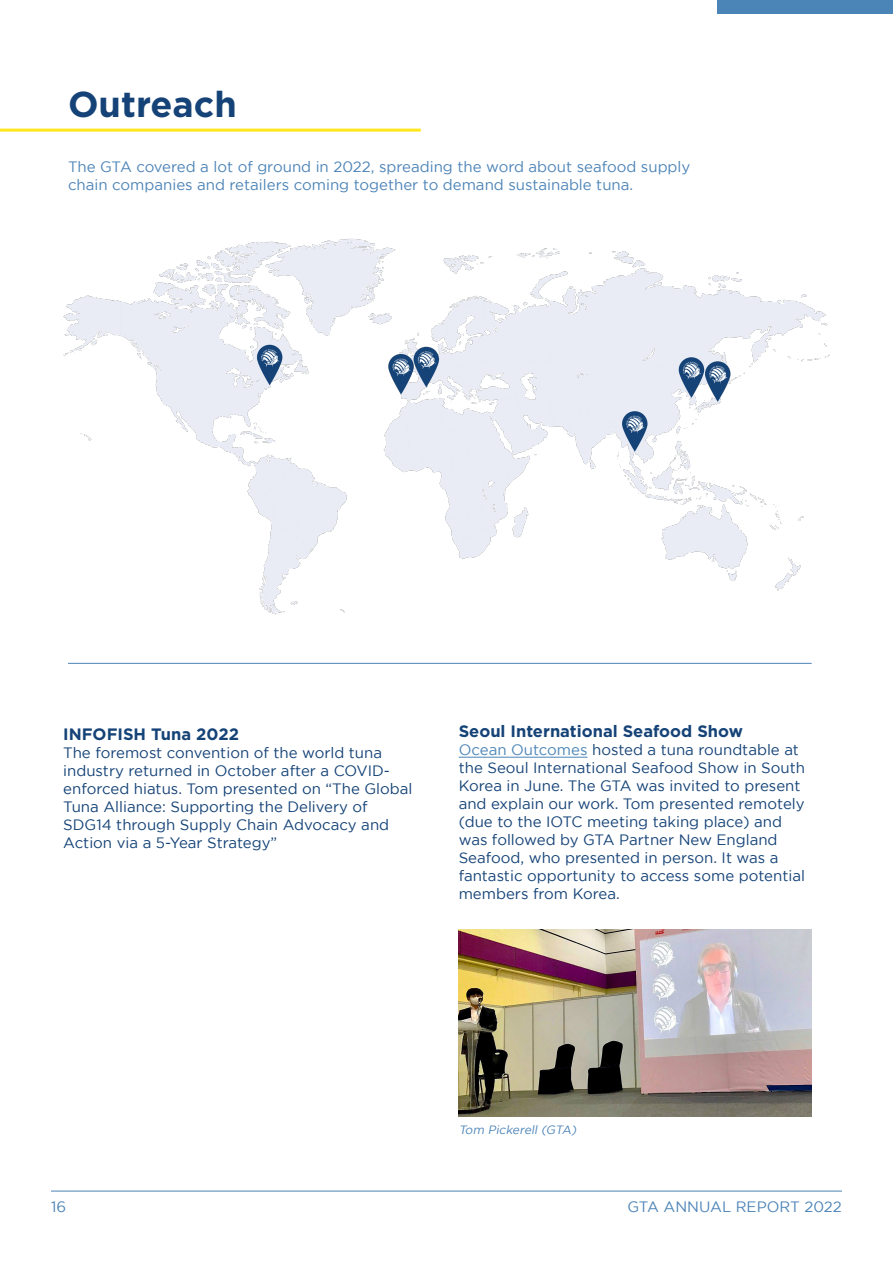
<style>
.page{position:relative;width:893px;height:1263px;background:#fff}
.page>*{position:absolute;margin:0;border:0;box-sizing:border-box;transform-origin:0 0}
.t1{font:700 36px "Gotham";color:#154377}
.t2{font:700 16.5px "Gotham";color:#154377}
.t3{font:15px/18px "Gotham";color:#154377}
.t4{font:15px/18px "Gotham";color:#4d84b7}
.t5{font:italic 12px "Gotham";color:#4d84b7}
.s1{color:#4b85b7}
</style>
<div class="page">
<hr style="left:51px;top:1191px;width:791px;height:1px;background:#4d84b7">
<hr style="left:0;top:129px;width:421px;height:3px;background:#ffe71b">
<img style="left:63px;top:238px;width:767px;height:377px">
<hr style="left:68px;top:663px;width:744px;height:1px;background:#4d84b7">
<div style="left:718px;top:0;width:175px;height:14px;background:#4b85b7"></div>
<hr style="left:459px;top:757px;width:129px;height:1px;background:#4b85b7">
<img style="left:459px;top:929px;width:353px;height:187px">
<p class="t1" style="left:68px;top:80px;width:170px">Outreach</p>
<p class="t4" style="left:68px;top:158px;width:624px">The GTA covered a lot of ground in 2022, spreading the word about seafood supply chain companies and retailers coming together to demand sustainable tuna.</p>
<p class="t2" style="left:63px;top:723px;width:177px">INFOFISH Tuna 2022</p>
<p class="t3" style="left:63px;top:743px;width:351px">The foremost convention of the world tuna industry returned in October after a COVID&shy;enforced hiatus. Tom presented on “The Global Tuna Alliance: Supporting the Delivery of SDG14 through Supply Chain Advocacy and Action via a 5-Year Strategy”</p>
<p class="t2" style="left:459px;top:720px;width:286px">Seoul International Seafood Show</p>
<p class="t3" style="left:459px;top:741px;width:348px"><span class="s1">Ocean Outcomes</span> hosted a tuna roundtable at the Seoul International Seafood Show in South Korea in June. The GTA was invited to present and explain our work. Tom presented remotely (due to the IOTC meeting taking place) and was followed by GTA Partner New England Seafood, who presented in person. It was a fantastic opportunity to access some potential members from Korea.</p>
<p class="t5" style="left:459px;top:1123px;width:121px">Tom Pickerell (GTA)</p>
<p class="t4" style="left:51px;top:1197px;width:17px">16</p>
<p class="t4" style="left:627px;top:1197px;width:216px">GTA ANNUAL REPORT 2022</p>
</div>
